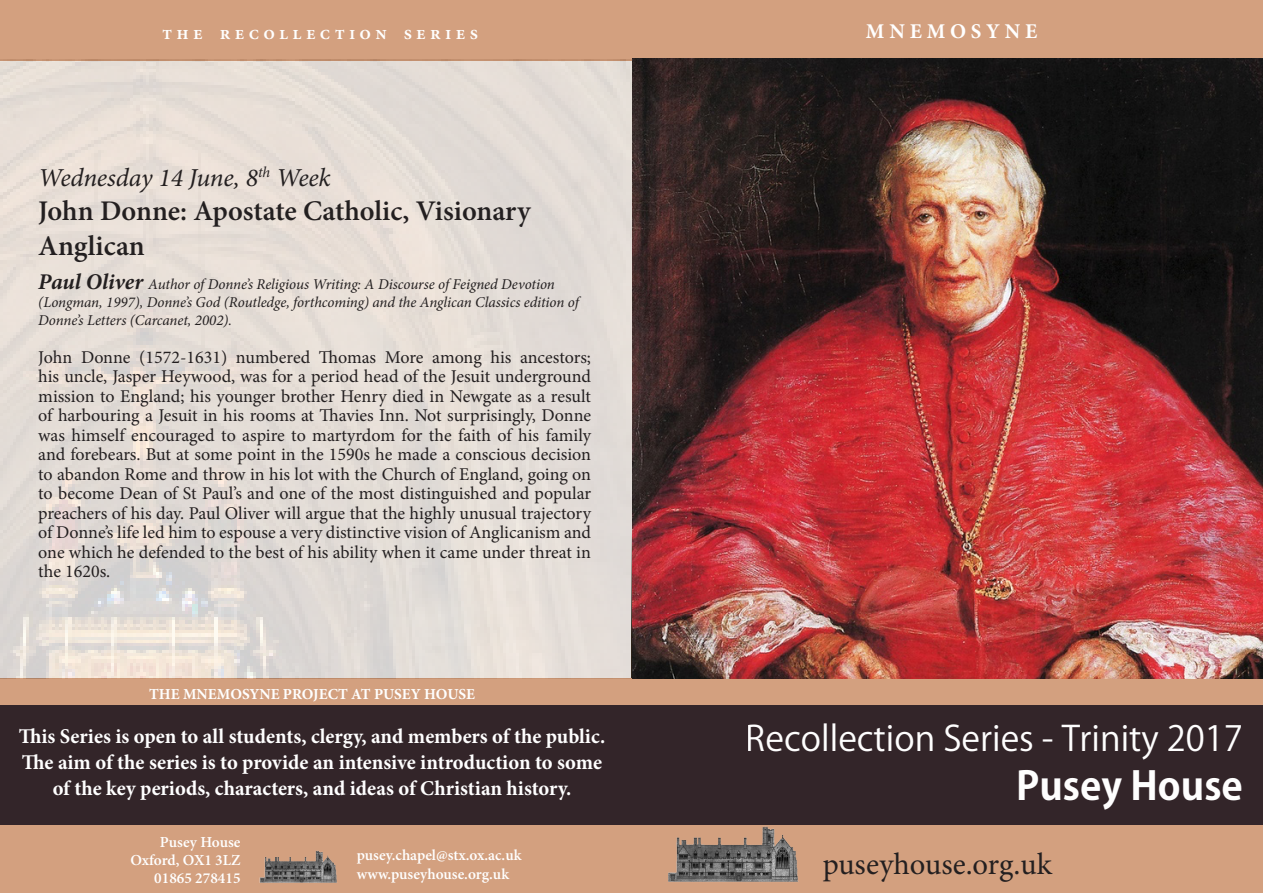
<style>
.page{position:relative;width:1263px;height:893px;background:#fff}
.page>*{position:absolute;margin:0;border:0;box-sizing:border-box;transform-origin:0 0}
.t1{font:700 38.85px "Koz Go Pr 6 N";color:#fff}
.t2{font:34.5px "Koz Go Pr 6 N";color:#fff}
.t3{font:30.6px "Minion Pro";letter-spacing:-.005em;color:#231f20}
.t4{font:600 28.5px/34.5px "Minion Pro";letter-spacing:-.005em;color:#231f20}
.t5{font:italic 25.8px "Minion Pro";letter-spacing:-.01em;color:#231f20}
.t6{font:700 21px "Minion Pro";color:#fff}
.t7{font:600 19.2px "Minion Pro";color:#fff}
.t8{font:18px/19.5px "Minion Pro";color:#231f20;text-align:justify}
.t9{font:600 15.3px/18.3px "Minion Pro";color:#fff;text-align:right}
.t10{font:700 15.3px "Minion Pro";color:#fff}
.t11{font:italic 15px/18px "Minion Pro";letter-spacing:-.005em;color:#231f20}
.s1{font-weight:700;font-size:22.5px}
</style>
<div class="page">
<div style="left:0;top:823px;width:1263px;height:70px;background:#d3a07f"></div>
<div style="left:0;top:704px;width:1263px;height:121px;background:#332529"></div>
<img style="left:668px;top:826px;width:131px;height:56px">
<div style="left:0;top:679px;width:1263px;height:26px;background:#d3a07f"></div>
<div style="left:0;top:0;width:1263px;height:61px;background:#d3a07f"></div>
<img style="left:1px;top:59px;width:1262px;height:620px">
<img style="left:260px;top:851px;width:77px;height:32px">
<p class="t7" style="left:162px;top:20px;width:317px">t h e r e c o l l e c t i o n s e r i e s</p>
<p class="t6" style="left:866px;top:16px;width:173px">M N E M O S Y N E</p>
<p class="t5" style="left:38px;top:160px;width:294px">Wednesday 14 June, 8<sup>th</sup> Week</p>
<p class="t4" style="left:38px;top:194px;width:494px">John Donne: Apostate Catholic, Visionary<br>Anglican</p>
<p class="t11" style="left:38px;top:275px;width:542px"><span class="s1">Paul Oliver</span> Author of Donne’s Religious Writing: A Discourse of Feigned Devotion (Longman, 1997), Donne’s God (Routledge, forthcoming) and the Anglican Classics edition of<br>Donne’s Letters (Carcanet, 2002).</p>
<p class="t8" style="left:38px;top:347px;width:554px">John Donne (1572-1631) numbered Thomas More among his ancestors; his uncle, Jasper Heywood, was for a period head of the Jesuit underground mission to England; his younger brother Henry died in Newgate as a result of harbouring a Jesuit in his rooms at Thavies Inn. Not surprisingly, Donne was himself encouraged to aspire to martyrdom for the faith of his family and forebears. But at some point in the 1590s he made a conscious decision to abandon Rome and throw in his lot with the Church of England, going on to become Dean of St Paul’s and one of the most distinguished and popular preachers of his day. Paul Oliver will argue that the highly unusual trajectory of Donne’s life led him to espouse a very distinctive vision of Anglicanism and one which he defended to the best of his ability when it came under threat in the 1620s.</p>
<p class="t10" style="left:149px;top:683px;width:327px">THE MNEMOSYNE PROJECT AT PUSEY HOUSE</p>
<p class="t6" style="left:19px;top:721px;width:588px">This Series is open to all students, clergy, and members of the public.</p>
<p class="t6" style="left:22px;top:748px;width:582px">The aim of the series is to provide an intensive introduction to some</p>
<p class="t6" style="left:53px;top:774px;width:520px">of the key periods, characters, and ideas of Christian history.</p>
<p class="t9" style="left:160px;top:832px;width:82px">Pusey House</p>
<p class="t9" style="left:130px;top:851px;width:112px">Oxford, OX1 3LZ<br>01865 278415</p>
<p class="t9" style="left:357px;top:846px;width:166px">pusey.chapel@stx.ox.ac.uk</p>
<p class="t9" style="left:357px;top:864px;width:154px">www.puseyhouse.org.uk</p>
<h2 class="t2" style="left:746px;top:718px;width:499px">Recollection Series - Trinity 2017</h2>
<h1 class="t1" style="left:1016px;top:763px;width:228px">Pusey House</h1>
<p class="t3" style="left:823px;top:843px;width:231px">puseyhouse.org.uk</p>
</div>
